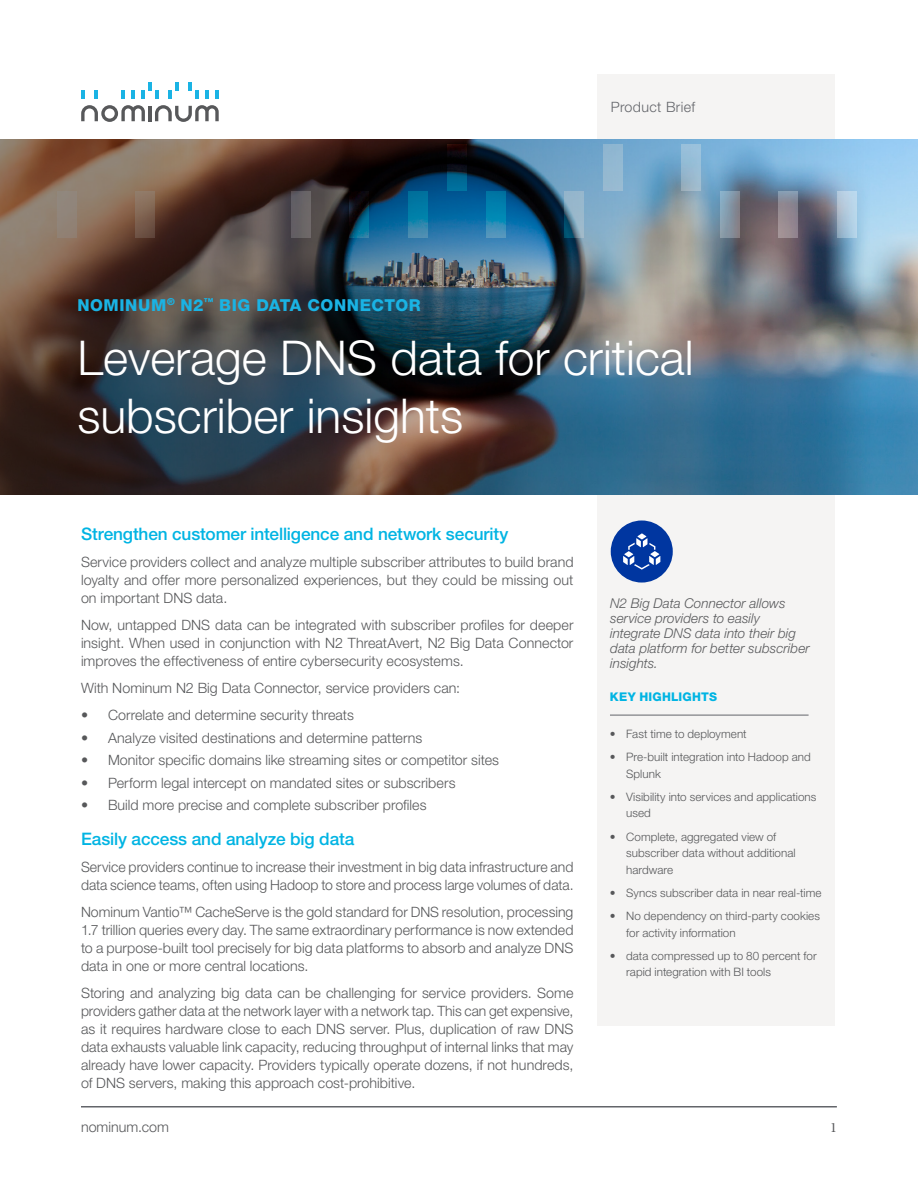
<style>
.page{position:relative;width:918px;height:1188px;background:#fff}
.page>*{position:absolute;margin:0;border:0;box-sizing:border-box;transform-origin:0 0}
.t1{font:300 48px/57.6px "Helvetica Neue LT Std";color:#fff}
.t2{font:500 17.25px "Helvetica Neue LT Std";letter-spacing:-.01em;color:#00b4e3}
.t3{font:800 16.5px "Helvetica Neue LT Std";letter-spacing:.035em;color:#1ab3e4}
.t4{font:300 14.25px/18px "Helvetica Neue LT Std";letter-spacing:.005em;color:#57585a;text-align:justify}
.t5{font:300 14.25px "Helvetica Neue LT Std";letter-spacing:.025em;color:#63656a}
.t6{font:14.25px "Minion Pro";color:#57585a}
.t7{font:italic 300 13.5px/15px "Helvetica Neue LT Std";letter-spacing:.005em;color:#57585a}
.t8{font:800 12px "Helvetica Neue LT Std";letter-spacing:.02em;color:#00b4e3}
.t9{font:300 11.7px/16.5px "Helvetica Neue LT Std";letter-spacing:.005em;color:#57585a}
</style>
<div class="page">
<div style="left:597px;top:74px;width:238px;height:952px;background:#f5f4f3"></div>
<hr style="left:610px;top:715px;width:199px;height:1px;background:#63656a">
<div style="left:611px;top:521px;width:62px;height:62px;background:#0036a0;border-radius:50%"></div>
<svg style="left:623px;top:533px;width:37px;height:37px"></svg>
<hr style="left:81px;top:1106px;width:756px;height:2px;background:#63656a">
<svg style="left:81px;top:105px;width:64px;height:17px"></svg>
<svg style="left:155px;top:105px;width:64px;height:17px"></svg>
<hr style="left:148px;top:106px;width:4px;height:15px;background:#57585a">
<svg style="left:81px;top:91px;width:4px;height:8px"></svg>
<svg style="left:95px;top:91px;width:3px;height:8px"></svg>
<svg style="left:121px;top:91px;width:4px;height:8px"></svg>
<svg style="left:132px;top:91px;width:3px;height:8px"></svg>
<svg style="left:168px;top:83px;width:10px;height:16px"></svg>
<svg style="left:142px;top:83px;width:16px;height:16px"></svg>
<svg style="left:189px;top:83px;width:10px;height:16px"></svg>
<svg style="left:205px;top:91px;width:4px;height:8px"></svg>
<svg style="left:215px;top:91px;width:4px;height:8px"></svg>
<img style="left:0;top:139px;width:918px;height:356px">
<p class="t5" style="left:611px;top:98px;width:86px">Product Brief</p>
<p class="t3" style="left:77px;top:295px;width:345px">NOMINUM<sup>®</sup> N2<sup>™</sup> BIG DATA CONNECTOR</p>
<h1 class="t1" style="left:77px;top:328px;width:618px">Leverage DNS data for critical subscriber insights</h1>
<p class="t2" style="left:81px;top:524px;width:429px">Strengthen customer intelligence and network security</p>
<p class="t4" style="left:81px;top:553px;width:494px">Service providers collect and analyze multiple subscriber attributes to build brand loyalty and offer more personalized experiences, but they could be missing out on important DNS data.</p>
<p class="t4" style="left:81px;top:616px;width:494px">Now, untapped DNS data can be integrated with subscriber profiles for deeper insight. When used in conjunction with N2 ThreatAvert, N2 Big Data Connector improves the effectiveness of entire cybersecurity ecosystems.</p>
<p class="t4" style="left:81px;top:679px;width:381px">With Nominum N2 Big Data Connector, service providers can:</p>
<p class="t4" style="left:81px;top:706px;width:274px">• Correlate and determine security threats</p>
<p class="t4" style="left:81px;top:728px;width:343px">• Analyze visited destinations and determine patterns</p>
<p class="t4" style="left:81px;top:751px;width:420px">• Monitor specific domains like streaming sites or competitor sites</p>
<p class="t4" style="left:81px;top:773px;width:376px">• Perform legal intercept on mandated sites or subscribers</p>
<p class="t4" style="left:81px;top:796px;width:347px">• Build more precise and complete subscriber profiles</p>
<p class="t2" style="left:81px;top:828px;width:275px">Easily access and analyze big data</p>
<p class="t4" style="left:81px;top:857px;width:494px">Service providers continue to increase their investment in big data infrastructure and data science teams, often using Hadoop to store and process large volumes of data.</p>
<p class="t4" style="left:81px;top:902px;width:494px">Nominum Vantio™ CacheServe is the gold standard for DNS resolution, processing 1.7 trillion queries every day. The same extraordinary performance is now extended to a purpose-built tool precisely for big data platforms to absorb and analyze DNS data in one or more central locations.</p>
<p class="t4" style="left:81px;top:983px;width:494px">Storing and analyzing big data can be challenging for service providers. Some providers gather data at the network layer with a network tap. This can get expensive, as it requires hardware close to each DNS server. Plus, duplication of raw DNS data exhausts valuable link capacity, reducing throughput of internal links that may already have lower capacity. Providers typically operate dozens, if not hundreds, of DNS servers, making this approach cost-prohibitive.</p>
<p class="t7" style="left:610px;top:595px;width:201px">N2 Big Data Connector allows service providers to easily integrate DNS data into their big data platform for better subscriber insights.</p>
<p class="t8" style="left:610px;top:690px;width:109px">KEY HIGHLIGHTS</p>
<p class="t9" style="left:610px;top:725px;width:138px">• Fast time to deployment</p>
<p class="t9" style="left:626px;top:749px;width:186px;text-indent:-16px">• Pre-built integration into Hadoop and<br>Splunk</p>
<p class="t9" style="left:626px;top:788px;width:192px;text-indent:-16px">• Visibility into services and applications used</p>
<p class="t9" style="left:626px;top:828px;width:171px;text-indent:-16px">• Complete, aggregated view of subscriber data without additional hardware</p>
<p class="t9" style="left:610px;top:884px;width:213px">• Syncs subscriber data in near real-time</p>
<p class="t9" style="left:626px;top:908px;width:195px;text-indent:-16px">• No dependency on third-party cookies for activity information</p>
<p class="t9" style="left:626px;top:947px;width:192px;text-indent:-16px">• data compressed up to 80 percent for rapid integration with BI tools</p>
<p class="t4" style="left:81px;top:1118px;width:90px">nominum.com</p>
<p class="t6" style="left:830px;top:1118px;width:8px">1</p>
</div>
